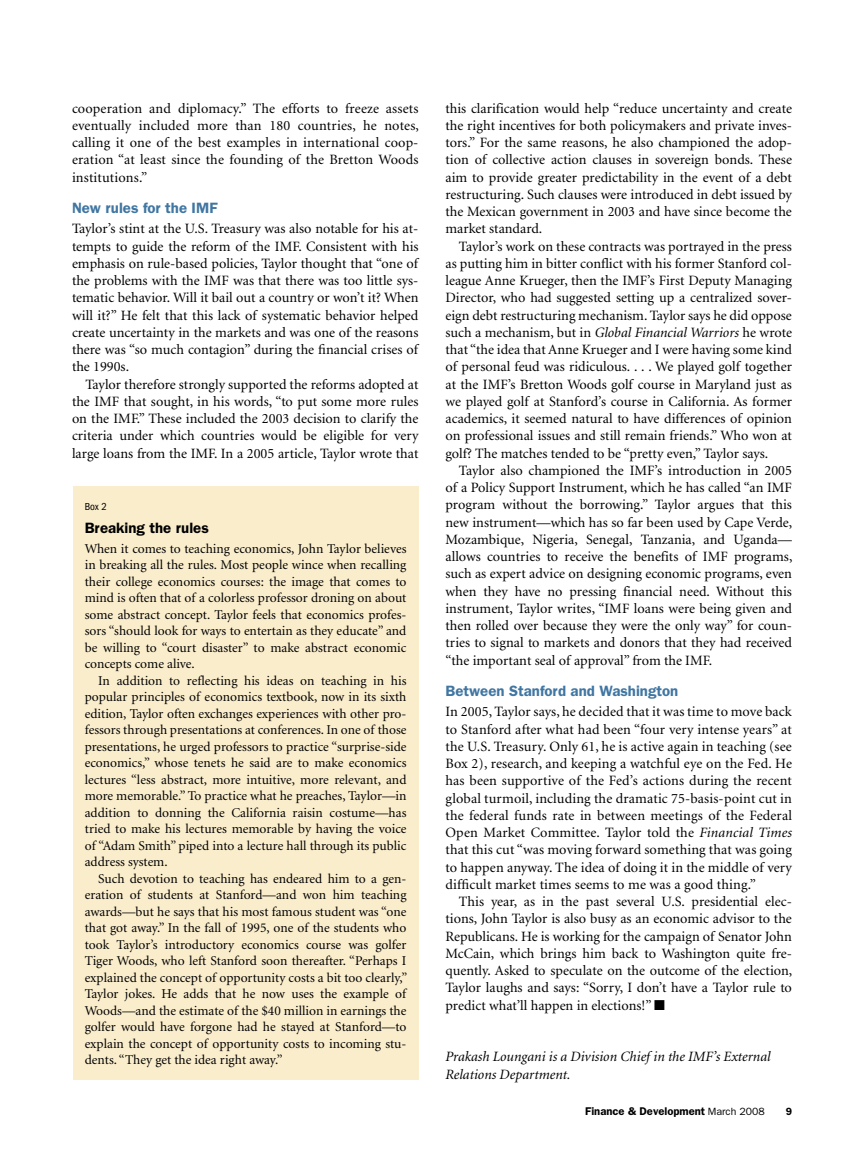
<style>
.page{position:relative;width:864px;height:1161px;background:#fff}
.page>*{position:absolute;margin:0;border:0;box-sizing:border-box;transform-origin:0 0}
.t1{font:600 15px "Franklin Gothic";color:#4076a2}
.t2{font:600 15px "Franklin Gothic";color:#000}
.t3{font:14.25px/17.2px "Minion";color:#000;text-align:justify}
.t4{font:italic 14.25px/17.2px "Minion";color:#000}
.t5{font:13.5px/16.5px "Minion";color:#000;text-align:justify}
.t6{font:600 11.25px "Franklin Gothic";color:#000}
.t7{font:condensed 10.5px "Franklin Gothic";color:#000}
.s1{font-style:italic}
.s2{font-weight:400;font-size:10.5px}
</style>
<div class="page">
<div style="left:73px;top:486px;width:345px;height:594px;background:#faedcc"></div>
<p class="t3" style="left:72px;top:100px;width:348px">cooperation and diplomacy.” The efforts to freeze assets eventually included more than 180 countries, he notes, calling it one of the best examples in international coop&shy;eration “at least since the founding of the Bretton Woods institutions.”</p>
<p class="t1" style="left:72px;top:199px;width:147px">New rules for the IM F</p>
<p class="t3" style="left:72px;top:221px;width:348px">Taylor’s stint at the U.S. Treasury was also notable for his at&shy;tempts to guide the reform of the IMF. Consistent with his emphasis on rule-based policies, Taylor thought that “one of the problems with the IMF was that there was too little sys&shy;tematic behavior. Will it bail out a country or won’t it? When will it?” He felt that this lack of systematic behavior helped create uncertainty in the markets and was one of the reasons there was “so much contagion” during the financial crises of the 1990s.</p>
<p class="t3" style="left:72px;top:376px;width:348px;text-indent:13px">Taylor therefore strongly supported the reforms adopted at the IMF that sought, in his words, “to put some more rules on the IMF.” These included the 2003 decision to clarify the criteria under which countries would be eligible for very large loans from the IMF. In a 2005 article, Taylor wrote that</p>
<p class="t7" style="left:85px;top:500px;width:24px">Box 2</p>
<p class="t2" style="left:85px;top:519px;width:126px">Breaking the rules</p>
<p class="t5" style="left:85px;top:541px;width:323px">When it comes to teaching economics, John Taylor believes in breaking all the rules. Most people wince when recalling their college economics courses: the image that comes to mind is often that of a colorless professor droning on about some abstract concept. Taylor feels that economics profes&shy;sors “should look for ways to entertain as they educate” and be willing to “court disaster” to make abstract economic concepts come alive.</p>
<p class="t5" style="left:85px;top:673px;width:323px;text-indent:13px">In addition to reflecting his ideas on teaching in his popular principles of economics textbook, now in its sixth edition, Taylor often exchanges experiences with other pro&shy;fessors through presentations at conferences. In one of those presentations, he urged professors to practice “surprise-side economics,” whose tenets he said are to make economics lectures “less abstract, more intuitive, more relevant, and more memorable.” To practice what he preaches, Taylor—in addition to donning the California raisin costume—has tried to make his lectures memorable by having the voice of “Adam Smith” piped into a lecture hall through its public address system.</p>
<p class="t5" style="left:85px;top:871px;width:324px;text-indent:13px">Such devotion to teaching has endeared him to a gen&shy;eration of students at Stanford—and won him teaching awards—but he says that his most famous student was “one that got away.” In the fall of 1995, one of the students who took Taylor’s introductory economics course was golfer Tiger Woods, who left Stanford soon thereafter. “Perhaps I explained the concept of opportunity costs a bit too clearly,” Taylor jokes. He adds that he now uses the example of Woods—and the estimate of the $40 million in earnings the golfer would have forgone had he stayed at Stanford—to explain the concept of opportunity costs to incoming stu&shy;dents. “They get the idea right away.”</p>
<p class="t3" style="left:445px;top:100px;width:348px">this clarification would help “reduce uncertainty and create the right incentives for both policymakers and private inves&shy;tors.” For the same reasons, he also championed the adop&shy;tion of collective action clauses in sovereign bonds. These aim to provide greater predictability in the event of a debt restructuring. Such clauses were introduced in debt issued by the Mexican government in 2003 and have since become the market standard.</p>
<p class="t3" style="left:445px;top:238px;width:348px;text-indent:13px">Taylor’s work on these contracts was portrayed in the press as putting him in bitter conflict with his former Stanford col&shy;league Anne Krueger, then the IMF’s First Deputy Managing Director, who had suggested setting up a centralized sover&shy;eign debt restructuring mechanism. Taylor says he did oppose such a mechanism, but in <span class="s1">Global Financial Warriors</span> he wrote that “the idea that Anne Krueger and I were having some kind of personal feud was ridiculous. . . . We played golf together at the IMF’s Bretton Woods golf course in Maryland just as we played golf at Stanford’s course in California. As former academics, it seemed natural to have differences of opinion on professional issues and still remain friends.” Who won at golf? The matches tended to be “pretty even,” Taylor says.</p>
<p class="t3" style="left:446px;top:462px;width:348px;text-indent:13px">Taylor also championed the IMF’s introduction in 2005 of a Policy Support Instrument, which he has called “an IMF program without the borrowing.” Taylor argues that this new instrument—which has so far been used by Cape Verde, Mozambique, Nigeria, Senegal, Tanzania, and Uganda— allows countries to receive the benefits of IMF programs, such as expert advice on designing economic programs, even when they have no pressing financial need. Without this instrument, Taylor writes, “IMF loans were being given and then rolled over because they were the only way” for coun&shy;tries to signal to markets and donors that they had received “the important seal of approval” from the IMF.</p>
<p class="t1" style="left:446px;top:682px;width:234px">Between Stanford and Washington</p>
<p class="t3" style="left:446px;top:704px;width:348px">In 2005, Taylor says, he decided that it was time to move back to Stanford after what had been “four very intense years” at the U.S. Treasury. Only 61, he is active again in teaching (see Box 2), research, and keeping a watchful eye on the Fed. He has been supportive of the Fed’s actions during the recent global turmoil, including the dramatic 75-basis-point cut in the federal funds rate in between meetings of the Federal Open Market Committee. Taylor told the <span class="s1">Financial Times </span>that this cut “was moving forward something that was going to happen anyway. The idea of doing it in the middle of very difficult market times seems to me was a good thing.”</p>
<p class="t3" style="left:445px;top:894px;width:348px;text-indent:13px">This year, as in the past several U.S. presidential elec&shy;tions, John Taylor is also busy as an economic advisor to the Republicans. He is working for the campaign of Senator John McCain, which brings him back to Washington quite fre&shy;quently. Asked to speculate on the outcome of the election, Taylor laughs and says: “Sorry, I don’t have a Taylor rule to predict what’ll happen in elections!” ■</p>
<p class="t4" style="left:446px;top:1049px;width:327px">Prakash Loungani is a Division Chief in the IMF’s External<br>Relations Department.</p>
<p class="t6" style="left:585px;top:1105px;width:181px">Finance &amp; Development <span class="s2">March 2008</span></p>
</div>
